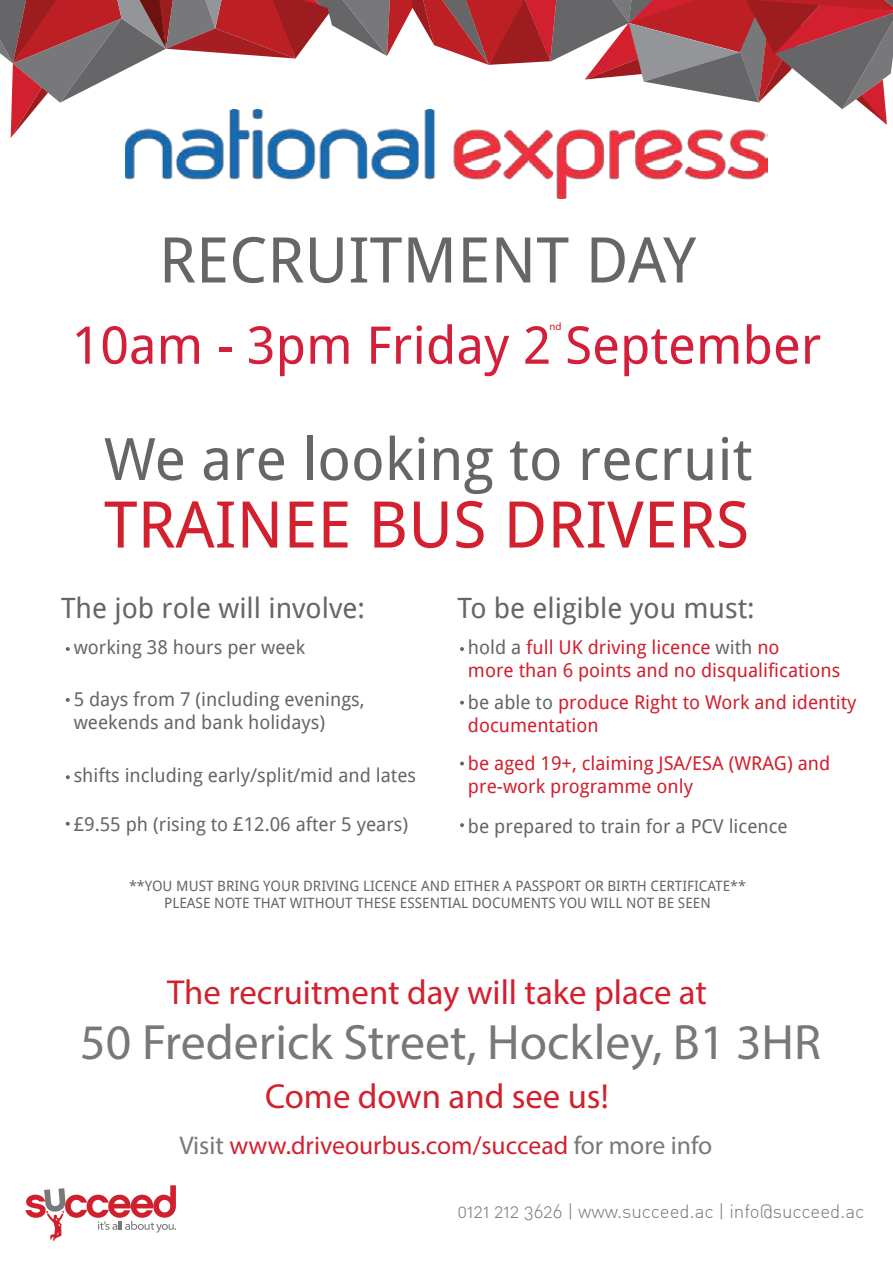
<style>
.page{position:relative;width:893px;height:1263px;background:#fff}
.page>*{position:absolute;margin:0;border:0;box-sizing:border-box;transform-origin:0 0}
.t1{font:64.35px "Droid Sans";color:#d2202f}
.t2{font:63px "Droid Sans";color:#666668}
.t3{font:58.5px "Droid Sans";color:#666668}
.t4{font:52.05px "Droid Sans";color:#d41f3a}
.t5{font:49.8px "Myriad Pro";color:#78787b}
.t6{font:34.8px "Myriad Pro";color:#d2202f}
.t7{font:28.05px "Droid Sans";color:#666668}
.t8{font:25.65px "Myriad Pro";color:#d2202f}
.t9{font:19.05px/22.8px "Droid Sans";color:#666668}
.t10{font:19.05px/22.8px "Droid Sans";color:#d2202f}
.t11{font:18.75px "DIN Light Alternate";color:#78787b}
.t12{font:14.25px/17.1px "Droid Sans";color:#666668;text-align:center}
.t13{font:10.8px "Myriad Pro";color:#d2202f}
.s1{color:#666668}
.s2{color:#78787b}
</style>
<div class="page">
<svg style="left:0;top:0;width:893px;height:138px"></svg>
<svg style="left:26px;top:1185px;width:150px;height:56px"></svg>
<svg style="left:66px;top:647px;width:4px;height:4px"></svg>
<svg style="left:66px;top:698px;width:4px;height:4px"></svg>
<svg style="left:66px;top:775px;width:4px;height:4px"></svg>
<svg style="left:66px;top:822px;width:4px;height:4px"></svg>
<svg style="left:460px;top:647px;width:4px;height:4px"></svg>
<svg style="left:460px;top:701px;width:4px;height:4px"></svg>
<svg style="left:460px;top:761px;width:4px;height:4px"></svg>
<svg style="left:460px;top:823px;width:4px;height:4px"></svg>
<img style="left:125px;top:109px;width:643px;height:90px">
<h2 class="t2" style="left:159px;top:216px;width:539px">RECRUITMENT DAY</h2>
<p class="t13" style="left:550px;top:320px;width:14px">nd</p>
<h3 class="t4" style="left:72px;top:309px;width:751px">10am - 3pm Friday 2 September</h3>
<h3 class="t3" style="left:104px;top:419px;width:650px">We are looking to recruit</h3>
<h1 class="t1" style="left:104px;top:480px;width:647px">TRAINEE BUS DRIVERS</h1>
<h3 class="t7" style="left:61px;top:589px;width:305px">The job role will involve:</h3>
<p class="t9" style="left:74px;top:635px;width:233px">working 38 hours per week</p>
<p class="t9" style="left:74px;top:687px;width:292px">5 days from 7 (including evenings, weekends and bank holidays)</p>
<p class="t9" style="left:74px;top:763px;width:344px">shifts including early/split/mid and lates</p>
<p class="t9" style="left:74px;top:812px;width:336px">£9.55 ph (rising to £12.06 after 5 years)</p>
<h3 class="t7" style="left:458px;top:589px;width:299px">To be eligible you must:</h3>
<p class="t10" style="left:468px;top:635px;width:374px"><span class="s1">hold a</span> full UK driving licence <span class="s1">with</span> no<br>more than 6 points and no disqualifications</p>
<p class="t10" style="left:468px;top:690px;width:390px"><span class="s1">be able to</span> produce Right to Work and identity documentation</p>
<p class="t10" style="left:468px;top:751px;width:364px">be aged 19+, claiming JSA/ESA (WRAG) and pre-work programme only</p>
<p class="t9" style="left:468px;top:814px;width:321px">be prepared to train for a PCV licence</p>
<p class="t12" style="left:129px;top:877px;width:618px">**YOU MUST BRING YOUR DRIVING LICENCE AND EITHER A PASSPORT OR BIRTH CERTIFICATE**<br>PLEASE NOTE THAT WITHOUT THESE ESSENTIAL DOCUMENTS YOU WILL NOT BE SEEN</p>
<h3 class="t6" style="left:167px;top:971px;width:541px">The recruitment day will take place at</h3>
<h3 class="t5" style="left:80px;top:1011px;width:742px">50 Frederick Street, Hockley, B1 3HR</h3>
<h3 class="t6" style="left:265px;top:1074px;width:345px">Come down and see us!</h3>
<h3 class="t8" style="left:179px;top:1130px;width:534px"><span class="s2">Visit</span> www.driveourbus.com/succead <span class="s2">for more info</span></h3>
<p class="t11" style="left:458px;top:1200px;width:408px">0121 212 3626 | www.succeed.ac | info@succeed.ac</p>
</div>
